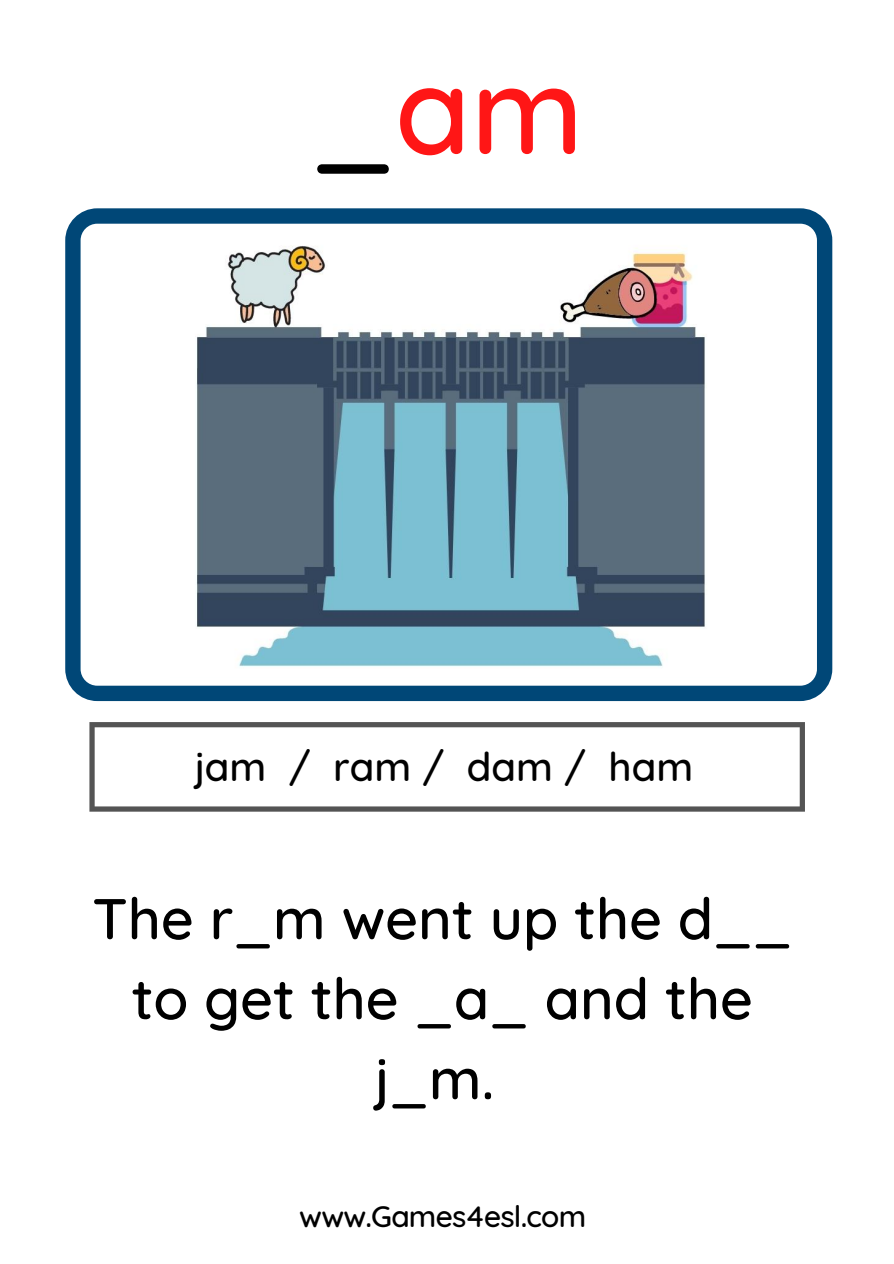
<style>
.page{position:relative;width:894px;height:1264px;background:#fff}
.page>*{position:absolute;margin:0;border:0;box-sizing:border-box;transform-origin:0 0}
.t1{font:500 122.85px "Quicksand";color:#ff1616}
.t2{font:500 57.45px/79.9px "Quicksand";color:#000;text-align:center}
.t3{font:500 40.2px "Quicksand";color:#000}
.t4{font:500 30px "Quicksand";letter-spacing:-.025em;color:#000}
.s1{color:#000}
</style>
<div class="page">
<svg style="left:65px;top:208px;width:767px;height:493px"></svg>
<svg style="left:89px;top:722px;width:715px;height:89px"></svg>
<img style="left:171px;top:231px;width:557px;height:447px">
<h1 class="t1" style="left:310px;top:11px;width:274px"><span class="s1">_</span>am</h1>
<p class="t3" style="left:194px;top:734px;width:500px">jam / ram / dam / ham</p>
<p class="t2" style="left:92px;top:873px;width:701px">The r_m went up the d__ to get the _a_ and the j_m.</p>
<p class="t4" style="left:299px;top:1191px;width:288px">www.Games4esl.com</p>
</div>
